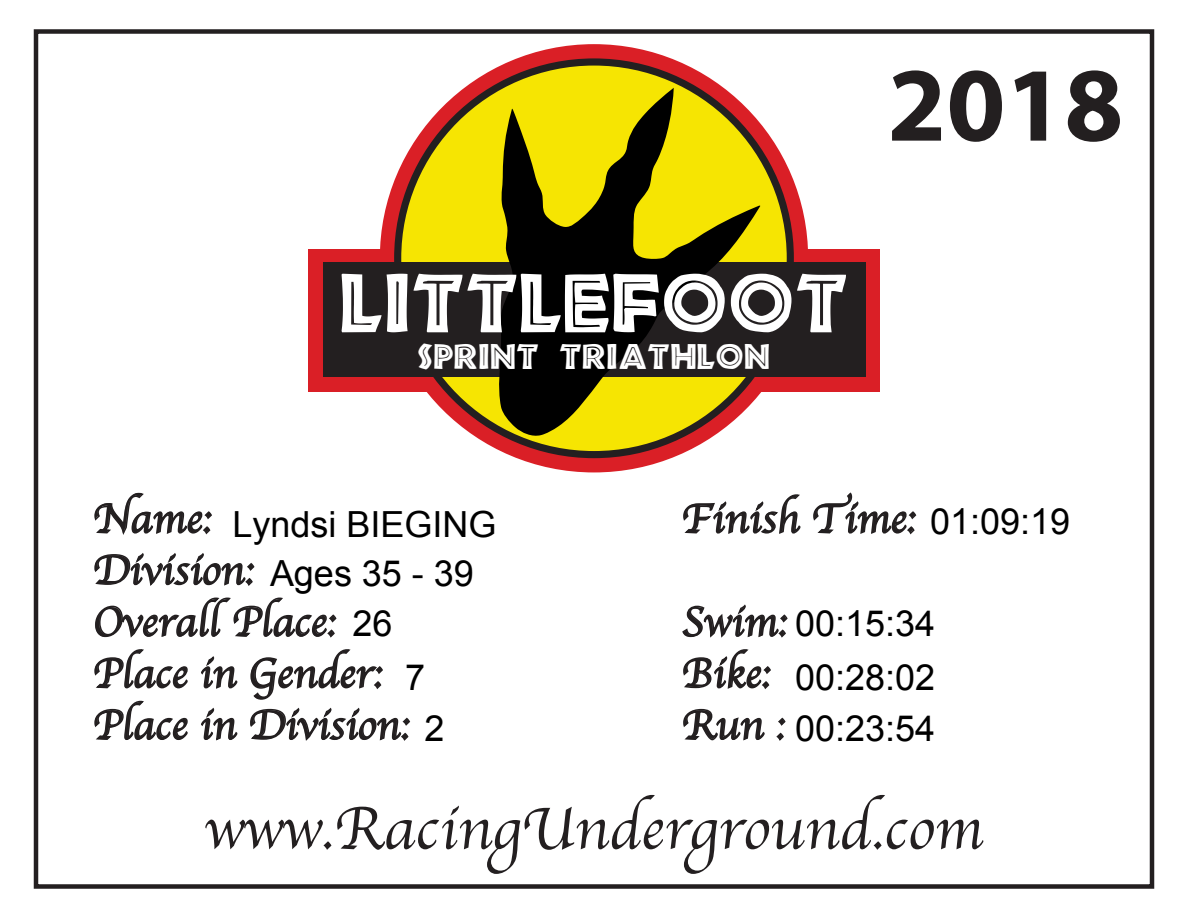
<style>
.page{position:relative;width:1188px;height:918px;background:#fff}
.page>*{position:absolute;margin:0;border:0;box-sizing:border-box;transform-origin:0 0}
.t1{font:700 106.2px "Myriad Pro";color:#231f20}
.t2{font:76.95px "African";color:#fff}
.t3{font:61.95px "Apple Chancery";color:#231f20}
.t4{font:43.05px/51.6px "Apple Chancery";color:#231f20}
.t5{font:36px/52.5px "Arial";color:#000;text-align:justify}
.t6{font:32.7px "African";color:#fff}
</style>
<div class="page">
<svg style="left:94px;top:492px;width:317px;height:249px"></svg>
<svg style="left:683px;top:494px;width:118px;height:40px"></svg>
<svg style="left:813px;top:492px;width:104px;height:43px"></svg>
<svg style="left:682px;top:604px;width:106px;height:137px"></svg>
<div style="left:34px;top:29px;width:1120px;height:860px;border:4px solid #231f20"></div>
<div style="left:308px;top:249px;width:572px;height:143px;background:#da1f26"></div>
<div style="left:380px;top:44px;width:428px;height:428px;background:#da1f26;border-radius:50%"></div>
<div style="left:394px;top:58px;width:400px;height:400px;background:#231f20;border-radius:50%"></div>
<div style="left:401px;top:66px;width:386px;height:385px;background:#f6e502;border-radius:50%"></div>
<div style="left:323px;top:262px;width:542px;height:115px;background:#231f20"></div>
<svg style="left:497px;top:88px;width:263px;height:349px"></svg>
<h1 class="t1" style="left:888px;top:36px;width:237px">2018</h1>
<h2 class="t2" style="left:340px;top:272px;width:510px">LITTLEFOOT</h2>
<p class="t6" style="left:418px;top:343px;width:354px">SPRINT TRIATHLON</p>
<p class="t4" style="left:93px;top:492px;width:318px">Name:<br>Division:<br>Overall Place:<br>Place in Gender:<br>Place in Division:</p>
<p class="t4" style="left:681px;top:492px;width:235px">Finish Time:</p>
<p class="t5" style="left:930px;top:495px;width:142px">01:09:19</p>
<p class="t5" style="left:232px;top:498px;width:265px">Lyndsi BIEGING</p>
<p class="t5" style="left:270px;top:549px;width:205px;line-height:49.5px;text-align:center">Ages 35 - 39<br>26</p>
<p class="t4" style="left:681px;top:596px;width:107px">Swim:<br>Bike:<br>Run :</p>
<p class="t5" style="left:795px;top:597px;width:142px">00:15:34<br>00:28:02<br>00:23:54</p>
<p class="t5" style="left:405px;top:651px;width:22px">7</p>
<p class="t5" style="left:424px;top:702px;width:22px">2</p>
<h3 class="t3" style="left:205px;top:779px;width:780px">www.RacingUnderground.com</h3>
</div>
